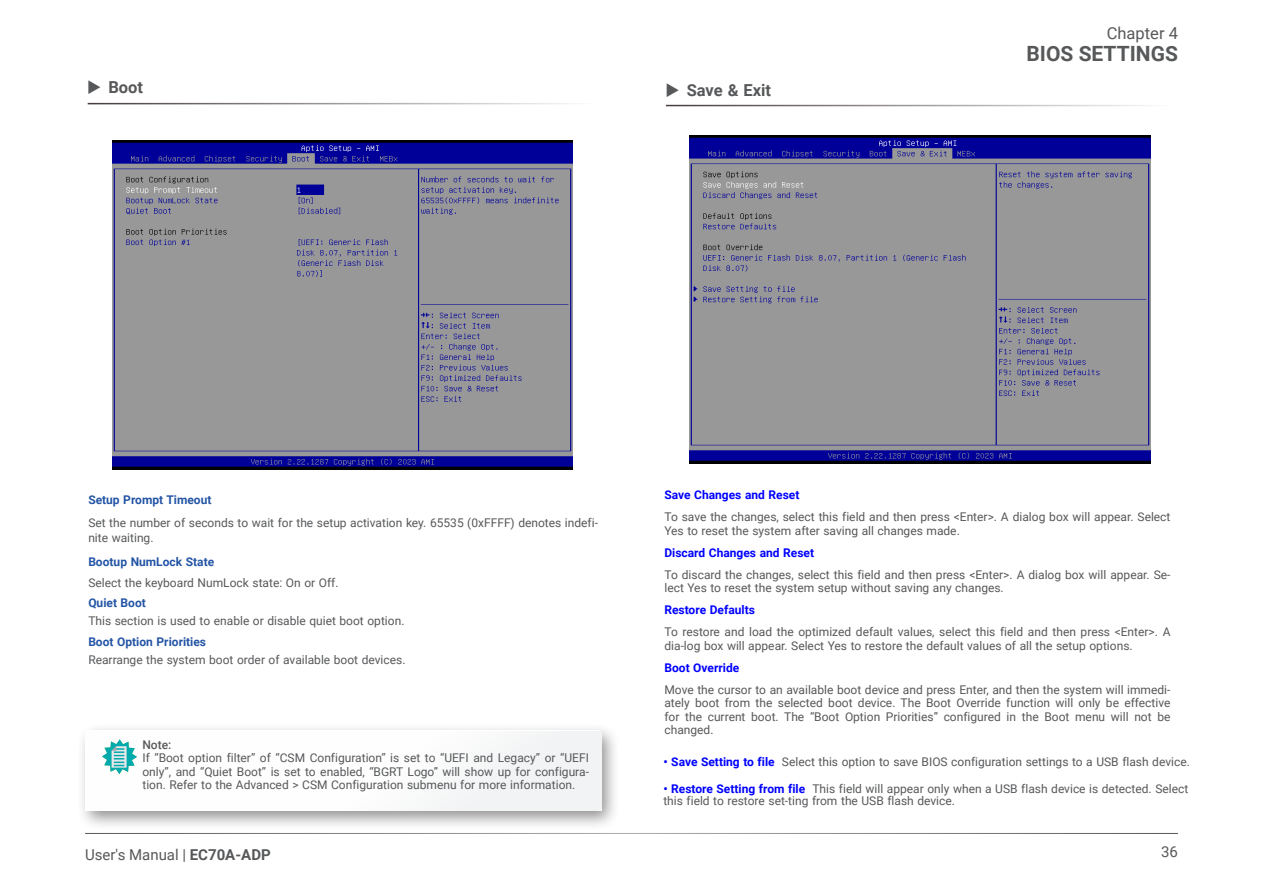
<style>
.page{position:relative;width:1263px;height:893px;background:#fff}
.page>*{position:absolute;margin:0;border:0;box-sizing:border-box;transform-origin:0 0}
.t1{font:700 21px "Roboto";color:#57585a}
.t2{font:700 16.5px "Roboto";color:#57585a}
.t3{font:16.5px "Roboto";color:#57585a}
.t4{font:15px "Roboto";color:#57585a}
.BIOS_Item{font:12px/13.5px "Roboto";color:#595757}
.BIOS_Item-2{font:12px/18px "Roboto";color:#57585a}
.note{font:12px/13.5px "Roboto";color:#57585a;text-align:justify}
.BIOS_Item-3{font:700 12px "Roboto";color:#00f}
.BIOS_Item-4{font:700 12px "Roboto";color:#2455a5}
.note-2{font:500 12px "Roboto";color:#57585a}
.s1{font-weight:700;color:#2455a5}
.s2{font-weight:700;color:#00f}
.s3{font-weight:700}
</style>
<div class="page">
<hr style="left:85px;top:833px;width:1093px;height:1px;background:#57585a">
<hr style="left:666px;top:105px;width:514px;height:1px;background:#12060a">
<img style="left:689px;top:135px;width:461px;height:329px">
<hr style="left:88px;top:103px;width:514px;height:1px;background:#12060a">
<img style="left:112px;top:141px;width:461px;height:328px">
<div style="left:77px;top:722px;width:543px;height:109px;background:#231f20;opacity:.5"></div>
<div style="left:87px;top:731px;width:515px;height:80px;background:#fefefe"></div>
<svg style="left:102px;top:739px;width:35px;height:35px"></svg>
<p class="t2" style="left:108px;top:75px;width:36px">Boot</p>
<p class="t2" style="left:687px;top:79px;width:86px">Save &amp; Exit</p>
<h2 class="t3" style="left:1107px;top:21px;width:73px">Chapter 4</h2>
<h1 class="t1" style="left:1026px;top:39px;width:153px">BIOS SETTINGS</h1>
<p class="BIOS_Item-4" style="left:88px;top:491px;width:125px">Setup Prompt Timeout</p>
<p class="BIOS_Item-2" style="left:88px;top:515px;width:511px;line-height:15px">Set the number of seconds to wait for the setup activation key. 65535 (0xFFFF) denotes indefi&shy;nite waiting.</p>
<p class="BIOS_Item-2" style="left:88px;top:551px;width:252px;line-height:21px"><span class="s1">Bootup NumLock State<br></span>Select the keyboard NumLock state: On or Off.</p>
<p class="BIOS_Item-2" style="left:88px;top:594px;width:318px"><span class="s1">Quiet Boot<br></span>This section is used to enable or disable quiet boot option.</p>
<p class="BIOS_Item-2" style="left:88px;top:632px;width:319px"><span class="s1">Boot Option Priorities<br></span>Rearrange the system boot order of available boot devices.</p>
<p class="BIOS_Item-3" style="left:664px;top:487px;width:136px">Save Changes and Reset</p>
<p class="BIOS_Item" style="left:664px;top:510px;width:507px">To save the changes, select this field and then press &lt;Enter&gt;. A dialog box will appear. Select<br>Yes to reset the system after saving all changes made.</p>
<p class="BIOS_Item-3" style="left:664px;top:544px;width:151px">Discard Changes and Reset</p>
<p class="BIOS_Item" style="left:664px;top:567px;width:507px">To discard the changes, select this field and then press &lt;Enter&gt;. A dialog box will appear. Se&shy;lect Yes to reset the system setup without saving any changes.</p>
<p class="BIOS_Item-3" style="left:664px;top:602px;width:92px">Restore Defaults</p>
<p class="BIOS_Item" style="left:664px;top:625px;width:507px">To restore and load the optimized default values, select this field and then press &lt;Enter&gt;. A dia-log box will appear. Select Yes to restore the default values of all the setup options.</p>
<p class="BIOS_Item-3" style="left:664px;top:659px;width:76px">Boot Override</p>
<p class="BIOS_Item" style="left:664px;top:682px;width:508px;text-align:justify">Move the cursor to an available boot device and press Enter, and then the system will immedi&shy;ately boot from the selected boot device. The Boot Override function will only be effective for the current boot. The “Boot Option Priorities” configured in the Boot menu will not be changed.</p>
<p class="note-2" style="left:142px;top:736px;width:30px">Note:</p>
<p class="note" style="left:142px;top:751px;width:448px">If “Boot option filter” of “CSM Configuration” is set to “UEFI and Legacy” or “UEFI only”, and “Quiet Boot” is set to enabled, “BGRT Logo” will show up for configura&shy;tion. Refer to the Advanced &gt; CSM Configuration submenu for more information.</p>
<p class="BIOS_Item-2" style="left:663px;top:753px;width:528px"><span class="s2">• Save Setting to file</span> Select this option to save BIOS configuration settings to a USB flash device.</p>
<p class="BIOS_Item-2" style="left:663px;top:782px;width:526px;line-height:12px"><span class="s2">• Restore Setting from file</span> This field will appear only when a USB flash device is detected. Select this field to restore set-ting from the USB flash device.</p>
<p class="t4" style="left:85px;top:844px;width:187px">User's Manual | <span class="s3">EC70A-ADP</span></p>
<p class="t4" style="left:1161px;top:841px;width:18px">36</p>
</div>
